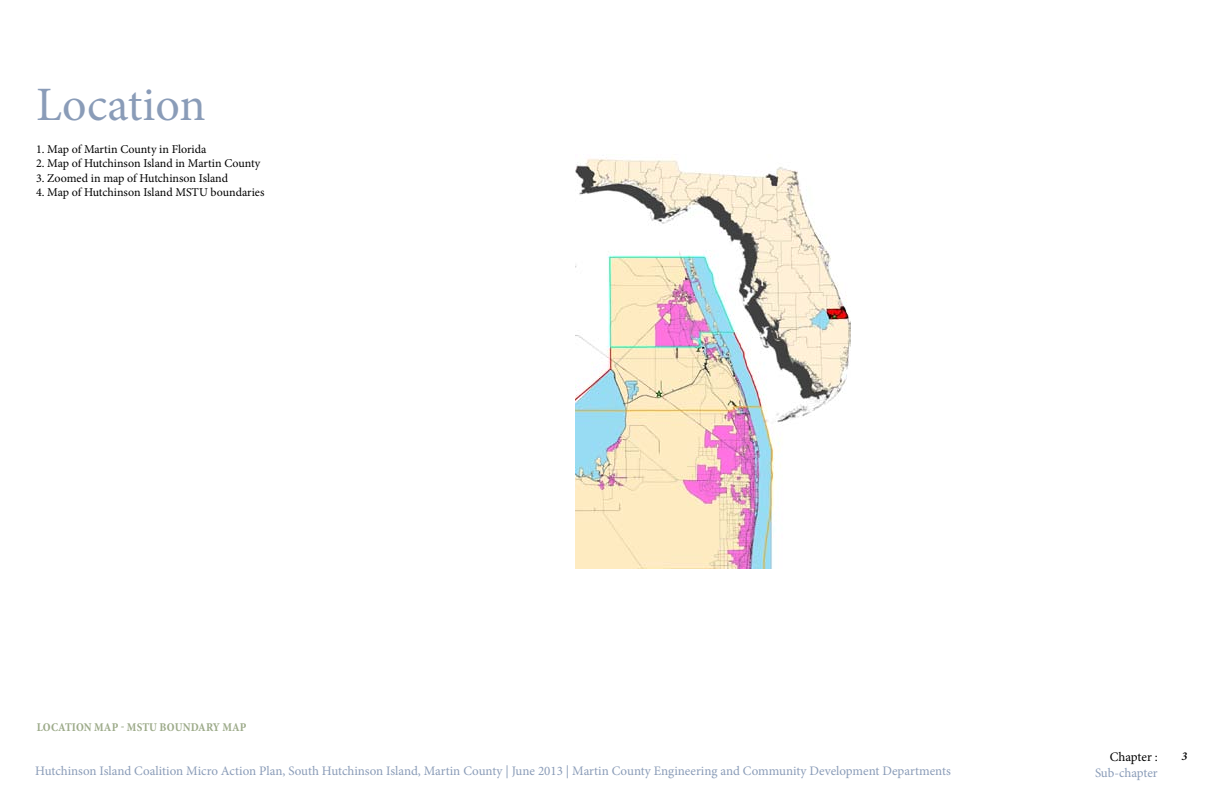
<style>
.page{position:relative;width:1224px;height:792px;background:#fff}
.page>*{position:absolute;margin:0;border:0;box-sizing:border-box;transform-origin:0 0}
.t1{font:48px "Minion Pro";letter-spacing:.005em;color:#8a9cb8}
.t2{font:13px "Minion Pro";letter-spacing:-.005em;color:#8a9cb8}
.t3{font:13px "Minion Pro";letter-spacing:-.005em;color:#000}
.t4{font:12px "Minion Pro";letter-spacing:-.005em;color:#000}
.t5{font:700 condensed 12px "Minion Pro";letter-spacing:.01em;color:#9dab8a}
.t6{font:italic 600 12px "Minion Pro";color:#000}
</style>
<div class="page">
<img style="left:575px;top:158px;width:275px;height:411px">
<h1 class="t1" style="left:36px;top:72px;width:171px">Location</h1>
<p class="t4" style="left:36px;top:141px;width:172px">1. Map of Martin County in Florida</p>
<p class="t4" style="left:36px;top:155px;width:226px">2. Map of Hutchinson Island in Martin County</p>
<p class="t4" style="left:36px;top:170px;width:194px">3. Zoomed in map of Hutchinson Island</p>
<p class="t4" style="left:36px;top:184px;width:230px">4. Map of Hutchinson Island MSTU boundaries</p>
<p class="t5" style="left:37px;top:719px;width:67px">LOCATION MAP</p>
<p class="t5" style="left:121px;top:719px;width:127px">- MSTU BOUNDARY MAP</p>
<p class="t2" style="left:35px;top:762px;width:917px">Hutchinson Island Coalition Micro Action Plan, South Hutchinson Island, Martin County | June 2013 | Martin County Engineering and Community Development Departments</p>
<p class="t3" style="left:1110px;top:748px;width:49px">Chapter :</p>
<p class="t2" style="left:1095px;top:764px;width:64px">Sub-chapter</p>
<p class="t6" style="left:1181px;top:748px;width:7px">3</p>
</div>
